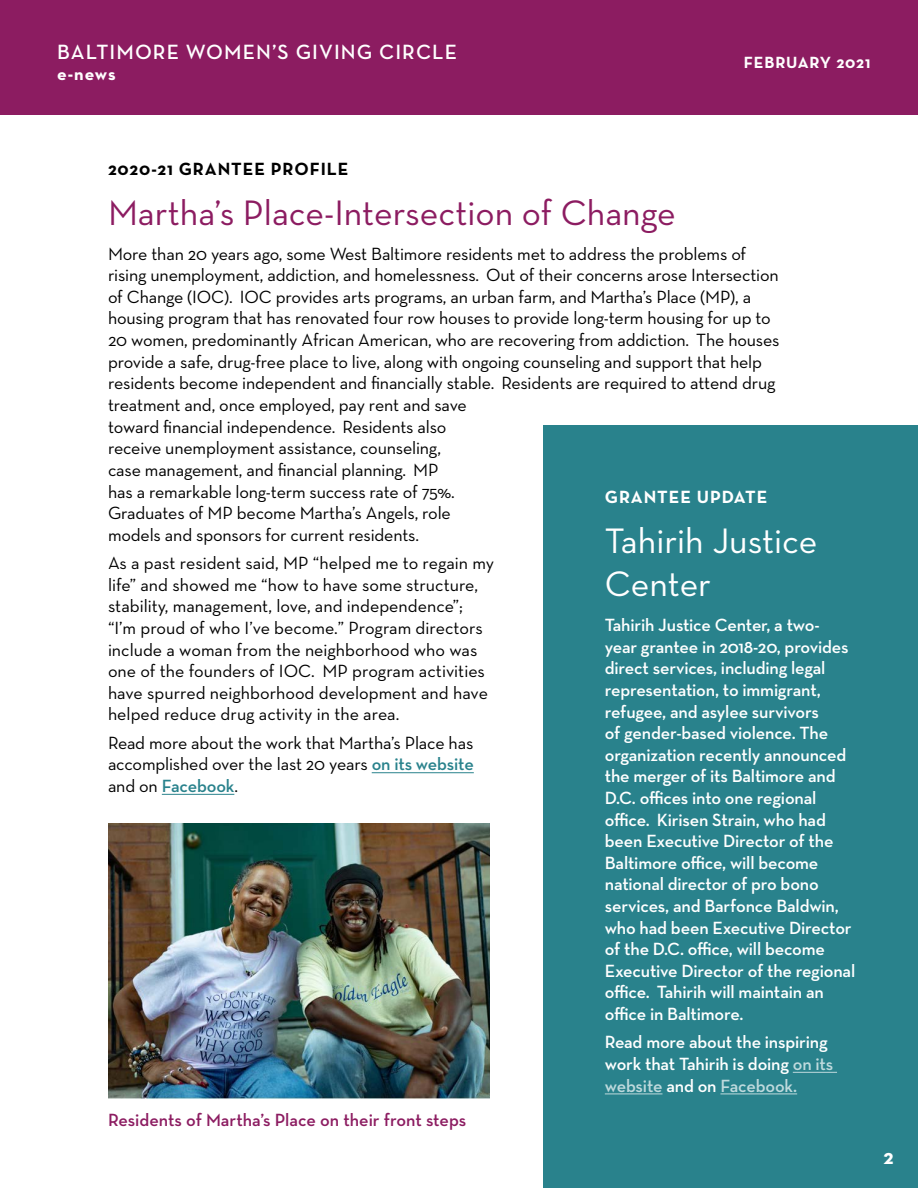
<style>
.page{position:relative;width:918px;height:1188px;background:#fff}
.page>*{position:absolute;margin:0;border:0;box-sizing:border-box;transform-origin:0 0}
.t1{font:36px "Neutra Text";color:#8c1c61}
.t2{font:36px/43.2px "Neutra Text";color:#fff}
.t3{font:600 21px "Neutra Text";letter-spacing:.05em;color:#fff}
.t4{font:700 21px "Neutra Text";color:#fff}
.t5{font:18px/21.6px "Neutra Text";letter-spacing:-.01em;color:#000}
.t6{font:600 18px/21.6px "Neutra Text";letter-spacing:-.01em;color:#fff}
.t7{font:600 18px "Neutra Text";color:#8c1c61}
.t8{font:700 18px "Neutra Text";letter-spacing:.05em;color:#000}
.t9{font:700 18px "Neutra Text";letter-spacing:.05em;color:#fff}
.t10{font:700 16.5px "Neutra Text";letter-spacing:.05em;color:#fff}
.s1{font-weight:600;color:#29828c}
.s2{color:#bfdadd}
</style>
<div class="page">
<div style="left:543px;top:426px;width:375px;height:762px;background:#29828c"></div>
<div style="left:0;top:0;width:918px;height:114px;background:#8c1c61"></div>
<img style="left:108px;top:824px;width:381px;height:274px">
<hr style="left:793px;top:1072px;width:44px;height:1px;background:#bfdadd">
<hr style="left:605px;top:1094px;width:58px;height:1px;background:#bfdadd">
<hr style="left:720px;top:1094px;width:77px;height:1px;background:#bfdadd">
<hr style="left:372px;top:772px;width:102px;height:1px;background:#29828c">
<hr style="left:162px;top:794px;width:72px;height:1px;background:#29828c">
<p class="t3" style="left:57px;top:39px;width:401px">BALTIMORE WOMEN’S GIVING CIRCLE</p>
<p class="t9" style="left:57px;top:63px;width:60px">e-news</p>
<p class="t10" style="left:744px;top:52px;width:128px">FEBRUARY 2021</p>
<p class="t8" style="left:108px;top:157px;width:242px">2020-21 GRANTEE PROFILE</p>
<h1 class="t1" style="left:108px;top:190px;width:569px">Martha’s Place-Intersection of Change</h1>
<p class="t5" style="left:108px;top:242px;width:673px">More than 20 years ago, some West Baltimore residents met to address the problems of rising unemployment, addiction, and homelessness. Out of their concerns arose Intersection of Change (IOC). IOC provides arts programs, an urban farm, and Martha’s Place (MP), a housing program that has renovated four row houses to provide long-term housing for up to 20 women, predominantly African American, who are recovering from addiction. The houses provide a safe, drug-free place to live, along with ongoing counseling and support that help residents become independent and financially stable. Residents are required to attend drug</p>
<p class="t5" style="left:108px;top:394px;width:360px">treatment and, once employed, pay rent and save toward financial independence. Residents also receive unemployment assistance, counseling, case management, and financial planning. MP has a remarkable long-term success rate of 75%.<br>Graduates of MP become Martha’s Angels, role models and sponsors for current residents.</p>
<p class="t5" style="left:108px;top:552px;width:388px">As a past resident said, MP “helped me to regain my life” and showed me “how to have some structure, stability, management, love, and independence”; “I’m proud of who I’ve become.” Program directors include a woman from the neighborhood who was one of the founders of IOC. MP program activities have spurred neighborhood development and have helped reduce drug activity in the area.</p>
<p class="t5" style="left:108px;top:732px;width:367px;text-align:justify">Read more about the work that Martha’s Place has accomplished over the last 20 years <span class="s1">on its website </span>and on <span class="s1">Facebook</span>.</p>
<p class="t7" style="left:108px;top:1109px;width:360px">Residents of Martha’s Place on their front steps</p>
<p class="t9" style="left:605px;top:486px;width:164px">GRANTEE UPDATE</p>
<h1 class="t2" style="left:605px;top:518px;width:214px">Tahirih Justice<br>Center</h1>
<p class="t6" style="left:605px;top:614px;width:252px">Tahirih Justice Center, a two&shy;year grantee in 2018-20, provides direct services, including legal representation, to immigrant, refugee, and asylee survivors<br>of gender-based violence. The organization recently announced the merger of its Baltimore and<br>D.C. offices into one regional office. Kirisen Strain, who had been Executive Director of the<br>Baltimore office, will become national director of pro bono services, and Barfonce Baldwin, who had been Executive Director of the D.C. office, will become<br>Executive Director of the regional office. Tahirih will maintain an office in Baltimore.</p>
<p class="t6" style="left:605px;top:1031px;width:230px">Read more about the inspiring work that Tahirih is doing <span class="s2">on its website</span> and on <span class="s2">Facebook.</span></p>
<p class="t4" style="left:883px;top:1144px;width:12px">2</p>
</div>
